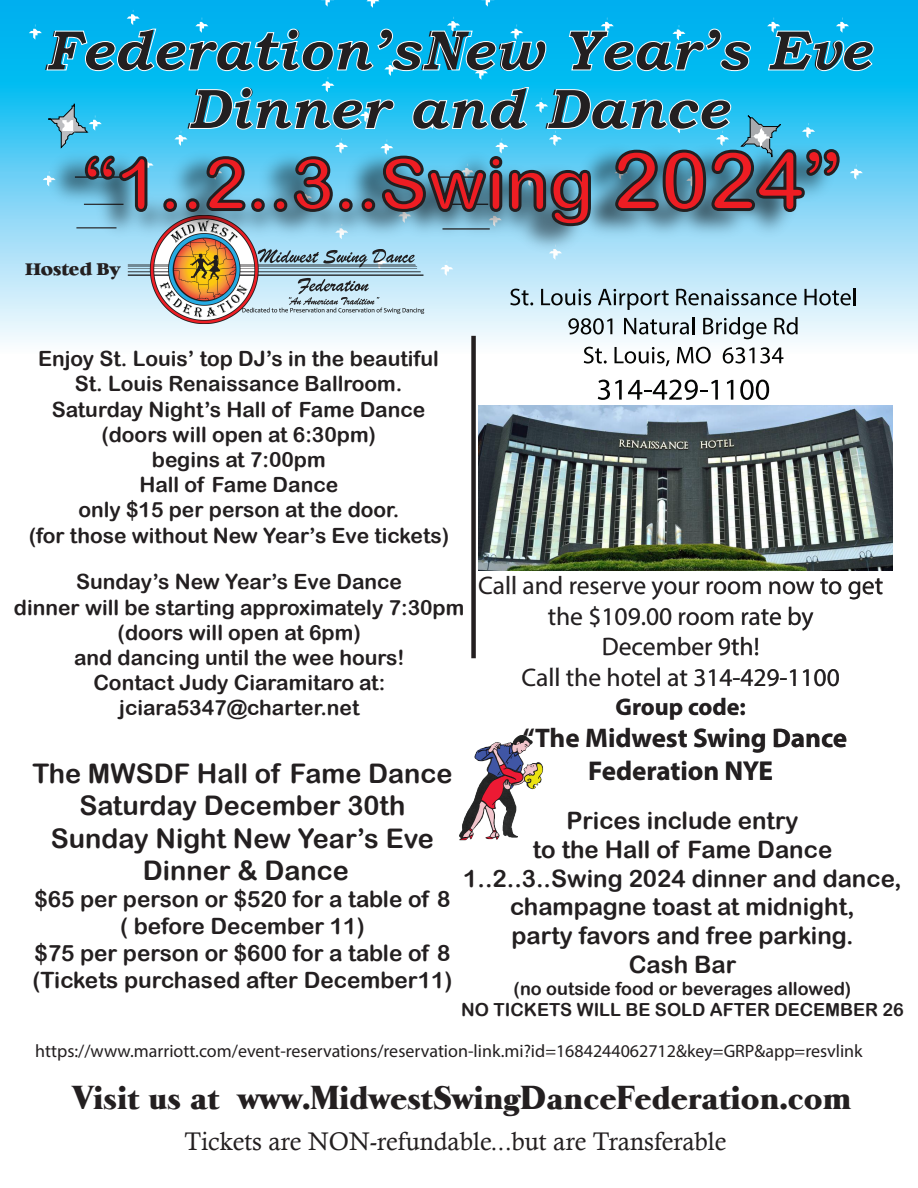
<style>
.page{position:relative;width:918px;height:1188px;background:#fff}
.page>*{position:absolute;margin:0;border:0;box-sizing:border-box;transform-origin:0 0}
.t1{font:72px "Arial Rounded MT Bold";color:#ee1d23}
.t2{font:italic 700 57px/58.5px "Bookman Old Style";color:#231f20;text-align:center}
.t3{font:33px "Long Island";color:#231f20}
.t4{font:27px/32.4px "Arial Rounded MT Bold";color:#231f20;text-align:center}
.t5{font:700 27px/32.4px "Myriad Pro";color:#231f20;text-align:center}
.t6{font:25.5px/30.6px "Myriad Pro";color:#231f20;text-align:center}
.t7{font:25.5px "Calisto";color:#231f20}
.t8{font:24px/28.8px "Arial Rounded MT Bold";color:#231f20;text-align:center}
.t9{font:700 24px "Myriad Pro";color:#231f20}
.t10{font:22.5px/27px "Arial Rounded MT Bold";color:#231f20;text-align:center}
.t11{font:21px/25.2px "Arial Rounded MT Bold";color:#231f20;text-align:center}
.t12{font:18px "Myriad Pro";color:#231f20}
.t13{font:18px/21.6px "Arial Rounded MT Bold";color:#231f20;text-align:center}
.t14{font:16.5px "Heather";color:#231f20}
.s1{font-size:81px}
</style>
<div class="page">
<svg style="left:0;top:0;width:918px;height:355px"></svg>
<div style="left:471px;top:336px;width:5px;height:322px;background:#231f20"></div>
<svg style="left:584px;top:350px;width:23px;height:14px"></svg>
<svg style="left:615px;top:350px;width:55px;height:16px"></svg>
<svg style="left:677px;top:350px;width:34px;height:14px"></svg>
<svg style="left:723px;top:350px;width:31px;height:14px"></svg>
<svg style="left:760px;top:350px;width:23px;height:14px"></svg>
<svg style="left:598px;top:380px;width:24px;height:20px"></svg>
<svg style="left:628px;top:380px;width:90px;height:20px"></svg>
<svg style="left:727px;top:380px;width:6px;height:20px"></svg>
<svg style="left:740px;top:380px;width:29px;height:20px"></svg>
<svg style="left:489px;top:576px;width:26px;height:18px"></svg>
<svg style="left:523px;top:576px;width:39px;height:18px"></svg>
<svg style="left:570px;top:581px;width:75px;height:13px"></svg>
<svg style="left:652px;top:581px;width:47px;height:19px"></svg>
<svg style="left:707px;top:581px;width:54px;height:13px"></svg>
<svg style="left:770px;top:581px;width:44px;height:13px"></svg>
<svg style="left:820px;top:578px;width:21px;height:16px"></svg>
<svg style="left:849px;top:578px;width:34px;height:21px"></svg>
<svg style="left:548px;top:607px;width:34px;height:18px"></svg>
<svg style="left:590px;top:606px;width:20px;height:21px"></svg>
<svg style="left:616px;top:608px;width:55px;height:17px"></svg>
<svg style="left:679px;top:612px;width:54px;height:13px"></svg>
<svg style="left:742px;top:609px;width:39px;height:16px"></svg>
<svg style="left:789px;top:607px;width:24px;height:23px"></svg>
<svg style="left:604px;top:637px;width:108px;height:19px"></svg>
<svg style="left:719px;top:637px;width:39px;height:19px"></svg>
<svg style="left:522px;top:668px;width:25px;height:18px"></svg>
<hr style="left:550px;top:668px;width:3px;height:18px;background:#d4d5d7">
<hr style="left:556px;top:668px;width:3px;height:18px;background:#d1d2d4">
<svg style="left:566px;top:668px;width:34px;height:18px"></svg>
<svg style="left:609px;top:668px;width:51px;height:18px"></svg>
<svg style="left:668px;top:670px;width:19px;height:16px"></svg>
<svg style="left:694px;top:669px;width:102px;height:17px"></svg>
<svg style="left:803px;top:669px;width:6px;height:17px"></svg>
<svg style="left:815px;top:669px;width:24px;height:17px"></svg>
<svg style="left:616px;top:698px;width:66px;height:21px"></svg>
<svg style="left:689px;top:698px;width:56px;height:17px"></svg>
<svg style="left:557px;top:733px;width:22px;height:14px"></svg>
<svg style="left:587px;top:728px;width:100px;height:19px"></svg>
<svg style="left:694px;top:728px;width:71px;height:25px"></svg>
<svg style="left:774px;top:729px;width:72px;height:18px"></svg>
<svg style="left:590px;top:760px;width:128px;height:20px"></svg>
<svg style="left:726px;top:761px;width:46px;height:19px"></svg>
<img style="left:478px;top:405px;width:415px;height:166px">
<img style="left:459px;top:728px;width:98px;height:113px">
<img style="left:0;top:126px;width:918px;height:224px">
<svg style="left:29px;top:0;width:845px;height:239px;background:#38b2db"></svg>
<h2 class="t2" style="left:43px;top:21px;width:829px">Federation’sNew Year’s Eve<br>Dinner and Dance</h2>
<h1 class="t1" style="left:83px;top:141px;width:760px">“1..2..3..Swing <span class="s1">2024”</span></h1>
<p class="t14" style="left:26px;top:259px;width:96px">Hosted By</p>
<p class="t11" style="left:29px;top:346px;width:422px">Enjoy St. Louis’ top DJ’s in the beautiful<br>St. Louis Renaissance Ballroom.<br>Saturday Night’s Hall of Fame Dance (doors will open at 6:30pm)<br>begins at 7:00pm<br>Hall of Fame Dance<br>only $15 per person at the door.<br>(for those without New Year’s Eve tickets)</p>
<p class="t11" style="left:14px;top:569px;width:452px">Sunday’s New Year’s Eve Dance<br>dinner will be starting approximately 7:30pm (doors will open at 6pm)<br>and dancing until the wee hours!<br>Contact Judy Ciaramitaro at: jciara5347@charter.net</p>
<p class="t6" style="left:478px;top:570px;width:407px">Call and reserve your room now to get the $109.00 room rate by<br>December 9th!<br>Call the hotel at 314-429-1100</p>
<p class="t9" style="left:616px;top:691px;width:132px">Group code:</p>
<p class="t5" style="left:522px;top:721px;width:326px">“The Midwest Swing Dance<br>Federation NYE</p>
<p class="t4" style="left:32px;top:757px;width:422px">The MWSDF Hall of Fame Dance<br>Saturday December 30th<br>Sunday Night New Year’s Eve<br>Dinner &amp; Dance</p>
<p class="t10" style="left:33px;top:886px;width:421px">$65 per person or $520 for a table of 8 ( before December 11)<br>$75 per person or $600 for a table of 8 (Tickets purchased after December11)</p>
<p class="t8" style="left:463px;top:806px;width:440px">Prices include entry<br>to the Hall of Fame Dance<br>1..2..3..Swing 2024 dinner and dance, champagne toast at midnight,<br>party favors and free parking.<br>Cash Bar</p>
<p class="t13" style="left:461px;top:977px;width:444px">(no outside food or beverages allowed)<br>NO TICKETS WILL BE SOLD AFTER DECEMBER 26</p>
<p class="t12" style="left:35px;top:1040px;width:829px">https://www.marriott.com/event-reservations/reservation-link.mi?id=1684244062712&amp;key=GRP&amp;app=resvlink</p>
<h3 class="t3" style="left:73px;top:1079px;width:780px">Visit us at www.MidwestSwingDanceFederation.com</h3>
<p class="t7" style="left:184px;top:1126px;width:544px">Tickets are NON-refundable...but are Transferable</p>
</div>
